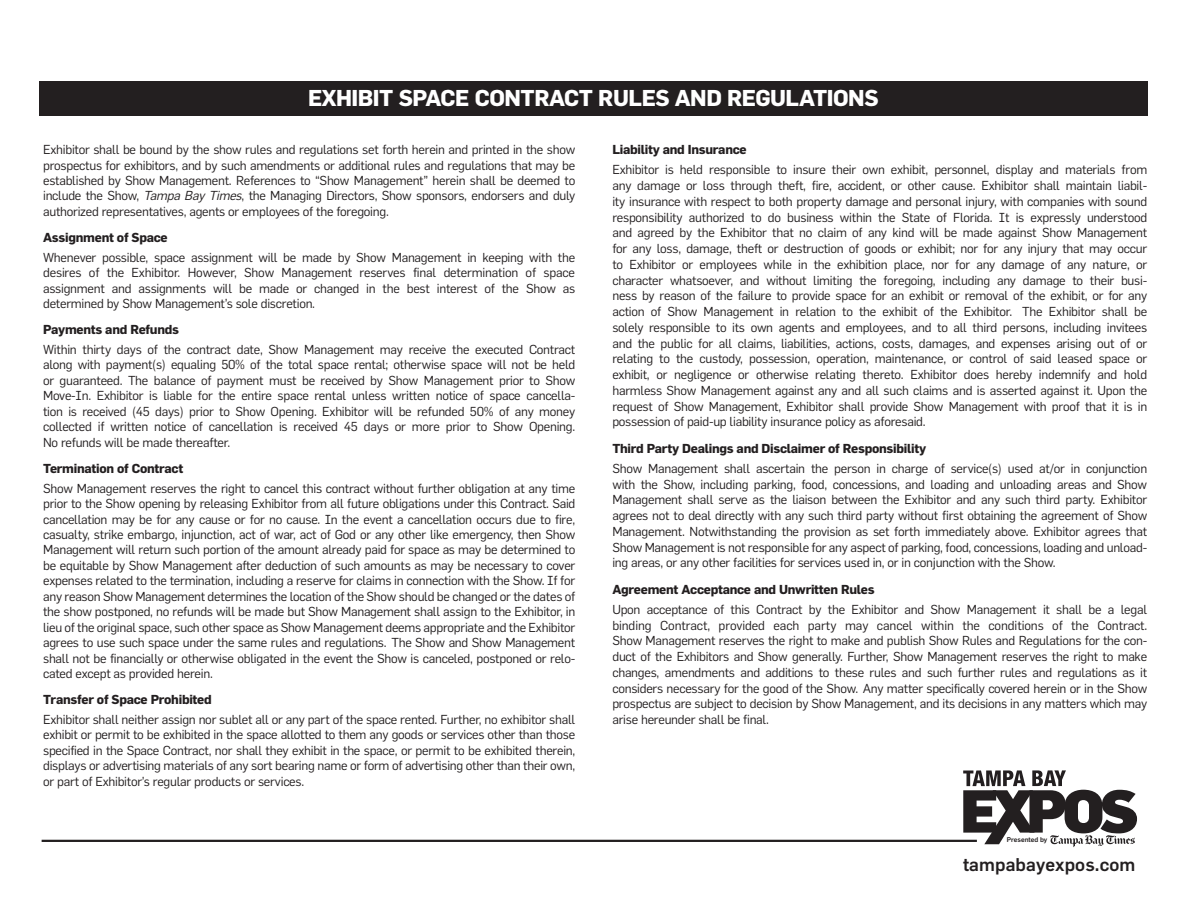
<style>
.page{position:relative;width:1188px;height:918px;background:#fff}
.page>*{position:absolute;margin:0;border:0;box-sizing:border-box;transform-origin:0 0}
.t1{font:700 22.5px "Flama";letter-spacing:-.02em;color:#fff}
.t2{font:500 18.15px "Flama";letter-spacing:.005em;color:#231f20}
.Body_Text_Indent_2{font:12.75px/15.8px "Flama";letter-spacing:-.02em;color:#231f20;text-align:justify}
.Body_Text_Indent{font:12.75px/15.5px "Flama";letter-spacing:-.02em;color:#231f20;text-align:justify}
.Body_Text_Indent_2-2{font:700 12.75px "Flama";letter-spacing:-.02em;color:#231f20}
.t3{font:500 6.75px "Flama";color:#231f20}
.s1{font-style:italic}
</style>
<div class="page">
<div style="left:39px;top:81px;width:1109px;height:34px;background:#231f20"></div>
<hr style="left:42px;top:840px;width:935px;height:2px;background:#231f20">
<svg style="left:963px;top:770px;width:174px;height:77px"></svg>
<p class="t1" style="left:308px;top:85px;width:572px">EXHIBIT SPACE CONTRACT RULES AND REGULATIONS</p>
<p class="Body_Text_Indent" style="left:43px;top:142px;width:534px">Exhibitor shall be bound by the show rules and regulations set forth herein and printed in the show prospectus for exhibitors, and by such amendments or additional rules and regulations that may be established by Show Management. References to “Show Management” herein shall be deemed to include the Show, <span class="s1">Tampa Bay Times</span>, the Managing Directors, Show sponsors, endorsers and duly authorized representatives, agents or employees of the foregoing.</p>
<p class="Body_Text_Indent_2-2" style="left:43px;top:229px;width:126px">Assignment of Space</p>
<p class="Body_Text_Indent_2" style="left:43px;top:249px;width:534px">Whenever possible, space assignment will be made by Show Management in keeping with the desires of the Exhibitor. However, Show Management reserves final determination of space assignment and assignments will be made or changed in the best interest of the Show as determined by Show Management’s sole discretion.</p>
<p class="Body_Text_Indent_2-2" style="left:43px;top:322px;width:138px">Payments and Refunds</p>
<p class="Body_Text_Indent_2" style="left:43px;top:342px;width:534px">Within thirty days of the contract date, Show Management may receive the executed Contract along with payment(s) equaling 50% of the total space rental; otherwise space will not be held or guaranteed. The balance of payment must be received by Show Management prior to Show Move-In. Exhibitor is liable for the entire space rental unless written notice of space cancella&shy;tion is received (45 days) prior to Show Opening. Exhibitor will be refunded 50% of any money collected if written notice of cancellation is received 45 days or more prior to Show Opening.<br>No refunds will be made thereafter.</p>
<p class="Body_Text_Indent_2-2" style="left:43px;top:460px;width:142px">Termination of Contract</p>
<p class="Body_Text_Indent_2" style="left:43px;top:480px;width:534px">Show Management reserves the right to cancel this contract without further obligation at any time prior to the Show opening by releasing Exhibitor from all future obligations under this Contract. Said cancellation may be for any cause or for no cause. In the event a cancellation occurs due to fire, casualty, strike embargo, injunction, act of war, act of God or any other like emergency, then Show Management will return such portion of the amount already paid for space as may be determined to be equitable by Show Management after deduction of such amounts as may be necessary to cover expenses related to the termination, including a reserve for claims in connection with the Show. If for any reason Show Management determines the location of the Show should be changed or the dates of the show postponed, no refunds will be made but Show Management shall assign to the Exhibitor, in lieu of the original space, such other space as Show Management deems appropriate and the Exhibitor agrees to use such space under the same rules and regulations. The Show and Show Management shall not be financially or otherwise obligated in the event the Show is canceled, postponed or relo&shy;cated except as provided herein.</p>
<p class="Body_Text_Indent_2-2" style="left:43px;top:692px;width:170px">Transfer of Space Prohibited</p>
<p class="Body_Text_Indent_2" style="left:43px;top:711px;width:534px">Exhibitor shall neither assign nor sublet all or any part of the space rented. Further, no exhibitor shall exhibit or permit to be exhibited in the space allotted to them any goods or services other than those specified in the Space Contract, nor shall they exhibit in the space, or permit to be exhibited therein, displays or advertising materials of any sort bearing name or form of advertising other than their own, or part of Exhibitor’s regular products or services.</p>
<p class="Body_Text_Indent_2-2" style="left:612px;top:142px;width:136px">Liability and Insurance</p>
<p class="Body_Text_Indent_2" style="left:612px;top:162px;width:536px">Exhibitor is held responsible to insure their own exhibit, personnel, display and materials from any damage or loss through theft, fire, accident, or other cause. Exhibitor shall maintain liabil&shy;ity insurance with respect to both property damage and personal injury, with companies with sound responsibility authorized to do business within the State of Florida. It is expressly understood and agreed by the Exhibitor that no claim of any kind will be made against Show Management for any loss, damage, theft or destruction of goods or exhibit; nor for any injury that may occur to Exhibitor or employees while in the exhibition place, nor for any damage of any nature, or character whatsoever, and without limiting the foregoing, including any damage to their busi&shy;ness by reason of the failure to provide space for an exhibit or removal of the exhibit, or for any action of Show Management in relation to the exhibit of the Exhibitor. The Exhibitor shall be solely responsible to its own agents and employees, and to all third persons, including invitees and the public for all claims, liabilities, actions, costs, damages, and expenses arising out of or relating to the custody, possession, operation, maintenance, or control of said leased space or exhibit, or negligence or otherwise relating thereto. Exhibitor does hereby indemnify and hold harmless Show Management against any and all such claims and is asserted against it. Upon the request of Show Management, Exhibitor shall provide Show Management with proof that it is in possession of paid-up liability insurance policy as aforesaid.</p>
<p class="Body_Text_Indent_2-2" style="left:612px;top:440px;width:315px">Third Party Dealings and Disclaimer of Responsibility</p>
<p class="Body_Text_Indent_2" style="left:612px;top:460px;width:536px">Show Management shall ascertain the person in charge of service(s) used at/or in conjunction with the Show, including parking, food, concessions, and loading and unloading areas and Show Management shall serve as the liaison between the Exhibitor and any such third party. Exhibitor agrees not to deal directly with any such third party without first obtaining the agreement of Show Management. Notwithstanding the provision as set forth immediately above. Exhibitor agrees that Show Management is not responsible for any aspect of parking, food, concessions, loading and unload&shy;ing areas, or any other facilities for services used in, or in conjunction with the Show.</p>
<p class="Body_Text_Indent_2-2" style="left:612px;top:581px;width:264px">Agreement Acceptance and Unwritten Rules</p>
<p class="Body_Text_Indent_2" style="left:612px;top:601px;width:537px">Upon acceptance of this Contract by the Exhibitor and Show Management it shall be a legal binding Contract, provided each party may cancel within the conditions of the Contract.<br>Show Management reserves the right to make and publish Show Rules and Regulations for the con&shy;duct of the Exhibitors and Show generally. Further, Show Management reserves the right to make changes, amendments and additions to these rules and such further rules and regulations as it considers necessary for the good of the Show. Any matter specifically covered herein or in the Show prospectus are subject to decision by Show Management, and its decisions in any matters which may arise hereunder shall be final.</p>
<p class="t3" style="left:1007px;top:836px;width:42px">Presented by</p>
<p class="t2" style="left:963px;top:853px;width:174px">tampabayexpos.com</p>
</div>
